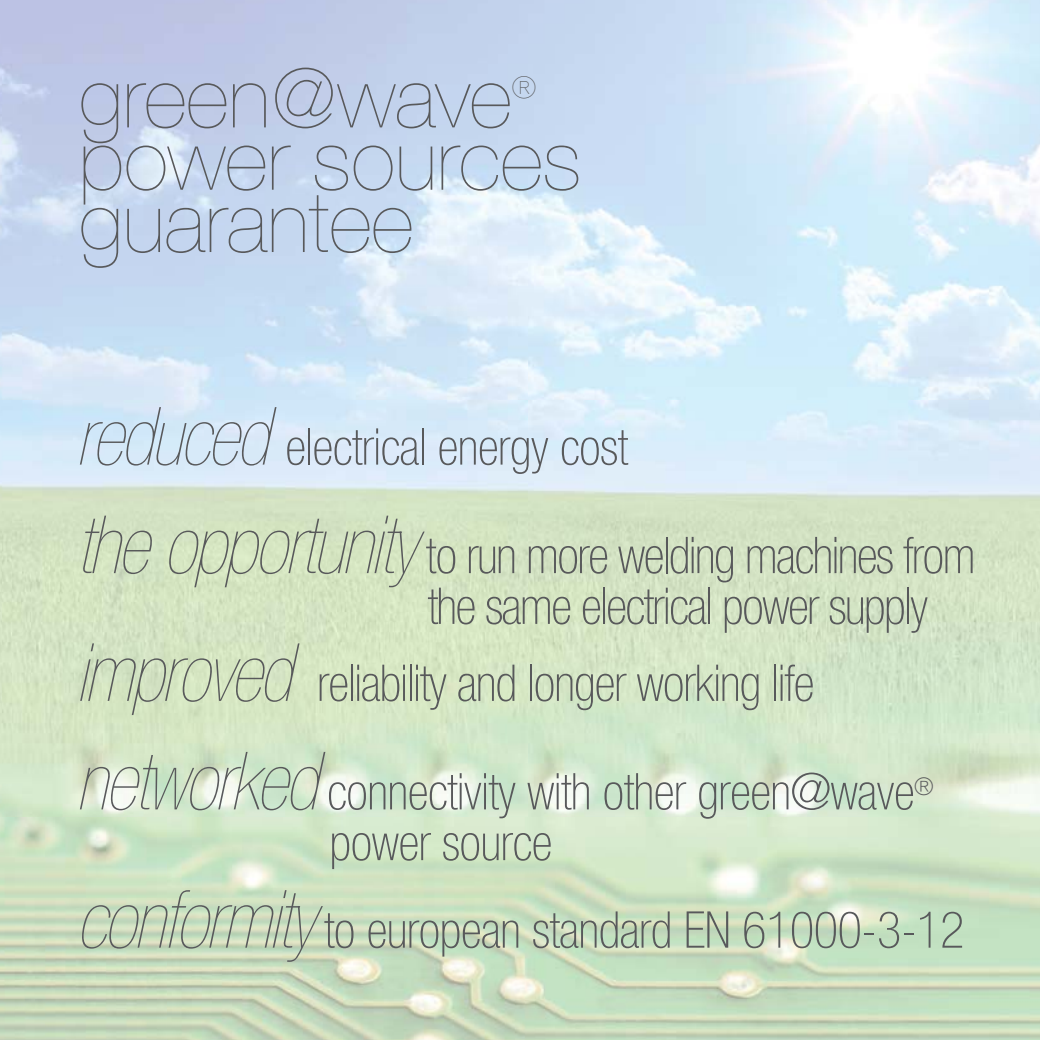
<style>
.page{position:relative;width:1040px;height:1040px;background:#fff}
.page>*{position:absolute;margin:0;border:0;box-sizing:border-box;transform-origin:0 0}
.t1{font:200 84px/62.3px "Helvetica Neue LT Std";color:#58595b}
.t2{font:100 condensed 50.75px/77px "Helvetica Neue LT Std";letter-spacing:-.01em;color:#58595b}
.t3{font:100 condensed 50.75px/108.5px "Helvetica Neue LT Std";letter-spacing:-.03em;color:#58595b}
.t4{font:200 29.93px "Helvetica Neue LT Std";color:#58595b}
.s1{font-weight:200;font-style:italic;font-size:80.5px}
</style>
<div class="page">
<h1 class="t1" style="left:79px;top:77px;width:434px">green@wave</h1>
<p class="t4" style="left:512px;top:77px;width:26px">®</p>
<h1 class="t1" style="left:79px;top:139px;width:504px">power sources guarantee</h1>
<p class="t3" style="left:76px;top:399px;width:901px"><span class="s1">reduced</span> electrical energy cost<br><span class="s1">the opportunity</span> to run more welding machines from</p>
<p class="t2" style="left:76px;top:574px;width:854px;text-indent:352px">the same electrical power supply <span class="s1">improved</span> reliability and longer working life</p>
<p class="t2" style="left:329px;top:772px;width:606px;line-height:50.8px;text-indent:-254px"><span class="s1">networked</span> connectivity with other green@wave<sup>® </sup>power source</p>
<p class="t2" style="left:76px;top:897px;width:890px"><span class="s1">conformity</span> to european standard EN 61000-3-12</p>
</div>
